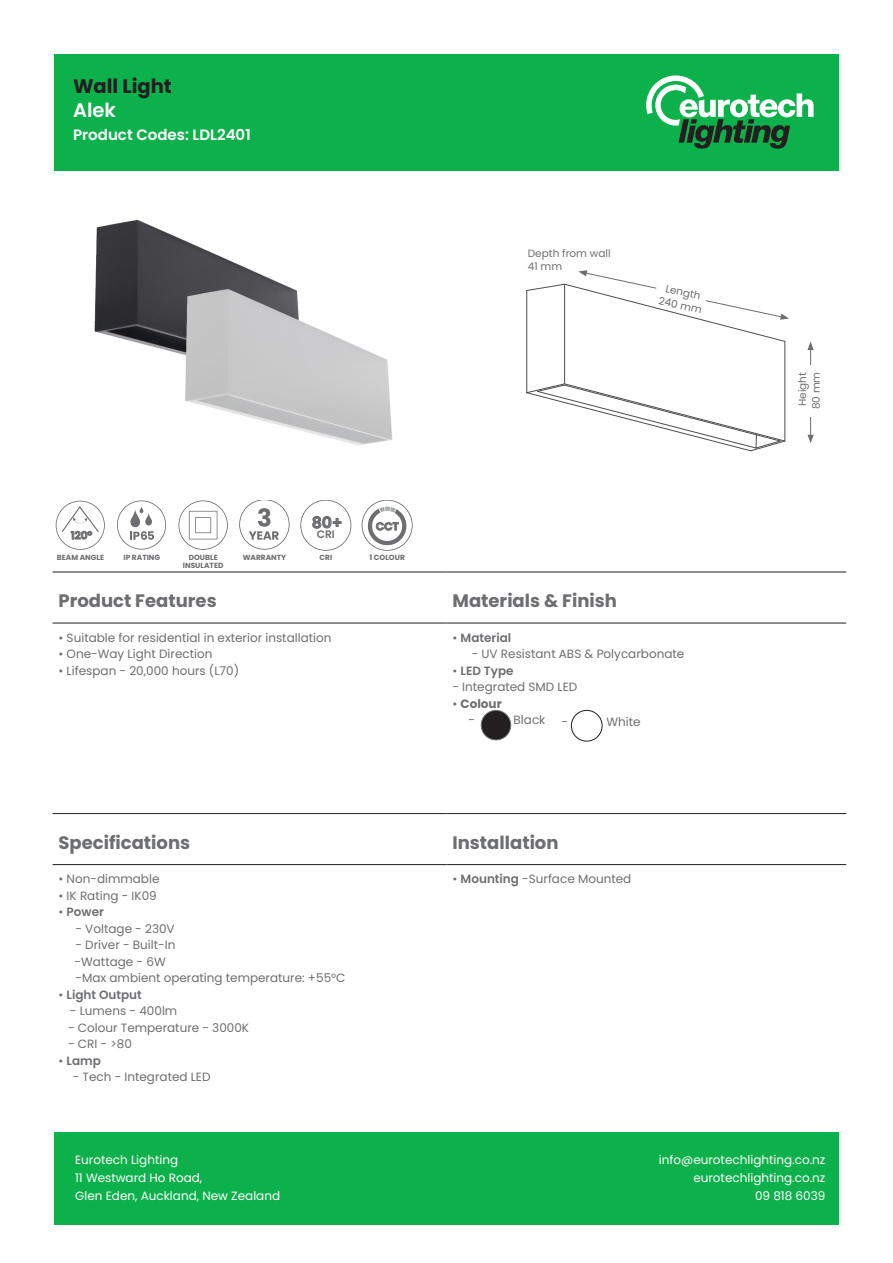
<style>
.page{position:relative;width:893px;height:1263px;background:#fff}
.page>*{position:absolute;margin:0;border:0;box-sizing:border-box;transform-origin:0 0}
.t1{font:700 19.5px "Poppins";color:#231f20}
.t2{font:600 19.5px "Poppins";color:#fff}
.t3{font:700 18px "Poppins";color:#6d6e71}
.t4{font:600 15.6px "Poppins";color:#6d6e71}
.t5{font:600 15px "Poppins";color:#fff}
.t6{font:12px/16.5px "Poppins";color:#6d6e71}
.t7{font:12px/18px "Poppins";color:#fff}
.t8{font:600 12px "Poppins";color:#6d6e71}
.t9{font:700 12px/16.5px "Poppins";color:#6d6e71}
.t10{font:600 10.8px "Poppins";color:#6d6e71}
.t11{font:10.5px/13.5px "Poppins";color:#6d6e71;text-align:center}
.t12{font:600 10.5px "Poppins";color:#6d6e71}
.t13{font:700 7.5px/8.1px "Poppins";color:#6d6e71;text-align:center}
.s1{font-weight:400}
.s2{font-weight:600}
</style>
<div class="page">
<div style="left:54px;top:54px;width:785px;height:116px;background:#0db14b"></div>
<div style="left:54px;top:1132px;width:785px;height:93px;background:#0db14b"></div>
<svg style="left:646px;top:75px;width:168px;height:74px"></svg>
<svg style="left:807px;top:341px;width:7px;height:24px"></svg>
<svg style="left:807px;top:417px;width:7px;height:26px"></svg>
<div style="left:481px;top:710px;width:30px;height:30px;background:#231f20;border-radius:50%"></div>
<div style="left:481px;top:710px;width:30px;height:30px;border:1px solid #6d6e71;border-radius:50%"></div>
<svg style="left:526px;top:270px;width:263px;height:181px"></svg>
<hr style="left:526px;top:290px;width:1px;height:103px;background:#4d4d4d">
<svg style="left:117px;top:500px;width:49px;height:50px"></svg>
<svg style="left:178px;top:500px;width:50px;height:50px"></svg>
<svg style="left:56px;top:501px;width:49px;height:49px"></svg>
<svg style="left:300px;top:500px;width:51px;height:50px"></svg>
<svg style="left:362px;top:500px;width:51px;height:50px"></svg>
<svg style="left:239px;top:500px;width:51px;height:50px"></svg>
<hr style="left:53px;top:572px;width:393px;height:1px;background:#231f20">
<hr style="left:446px;top:572px;width:400px;height:1px;background:#231f20">
<hr style="left:53px;top:623px;width:393px;height:1px;background:#231f20">
<hr style="left:446px;top:623px;width:400px;height:1px;background:#231f20">
<hr style="left:53px;top:813px;width:393px;height:1px;background:#231f20">
<hr style="left:446px;top:813px;width:400px;height:1px;background:#231f20">
<hr style="left:53px;top:864px;width:393px;height:1px;background:#231f20">
<hr style="left:446px;top:864px;width:400px;height:1px;background:#231f20">
<div style="left:571px;top:710px;width:31px;height:31px;border:1px solid #231f20;border-radius:50%"></div>
<img style="left:94px;top:220px;width:299px;height:225px">
<h1 class="t1" style="left:73px;top:74px;width:100px">Wall Light</h1>
<h1 class="t2" style="left:73px;top:99px;width:44px">Alek</h1>
<p class="t5" style="left:73px;top:126px;width:179px">Product Codes: LDL2401</p>
<p class="t12" style="left:71px;top:529px;width:18px">120</p>
<h3 class="t4" style="left:312px;top:513px;width:32px">80+</h3>
<p class="t10" style="left:317px;top:528px;width:20px">CRI</p>
<p class="t10" style="left:376px;top:520px;width:24px">CCT</p>
<p class="t11" style="left:528px;top:246px;width:84px;text-align:left">Depth from wall<br>41 mm</p>
<p class="t11" style="left:663px;top:281px;width:45px;rotate:12deg">Length<br>240 mm</p>
<p class="t13" style="left:57px;top:553px;width:49px">BEAM ANGLE</p>
<p class="t13" style="left:124px;top:553px;width:38px">IP RATING</p>
<p class="t13" style="left:183px;top:553px;width:42px">DOUBLE<br>INSULATED</p>
<p class="t13" style="left:243px;top:553px;width:45px">WARRANTY</p>
<p class="t13" style="left:319px;top:553px;width:14px">CRI</p>
<p class="t13" style="left:369px;top:553px;width:37px">1 COLOUR</p>
<h2 class="t3" style="left:59px;top:590px;width:160px">Product Features</h2>
<h2 class="t3" style="left:452px;top:590px;width:166px">Materials &amp; Finish</h2>
<p class="t6" style="left:59px;top:629px;width:274px">• Suitable for residential in exterior installation</p>
<p class="t6" style="left:59px;top:646px;width:155px">• One-Way Light Direction</p>
<p class="t6" style="left:59px;top:662px;width:182px">• Lifespan - 20,000 hours (L70)</p>
<p class="t8" style="left:452px;top:630px;width:60px"><span class="s1">•</span> Material</p>
<p class="t6" style="left:472px;top:646px;width:214px">- UV Resistant ABS &amp; Polycarbonate</p>
<p class="t8" style="left:452px;top:663px;width:63px"><span class="s1">•</span> LED Type</p>
<p class="t6" style="left:452px;top:679px;width:126px">- Integrated SMD LED</p>
<p class="t9" style="left:468px;top:695px;width:35px;text-indent:-16px"><span class="s1">•</span> Colour <span class="s1">-</span></p>
<p class="t6" style="left:514px;top:712px;width:33px">Black</p>
<p class="t6" style="left:561px;top:713px;width:8px">-</p>
<p class="t6" style="left:606px;top:713px;width:36px">White</p>
<h2 class="t3" style="left:59px;top:832px;width:133px">Specifications</h2>
<h2 class="t3" style="left:452px;top:832px;width:108px">Installation</h2>
<p class="t6" style="left:59px;top:871px;width:102px">• Non-dimmable</p>
<p class="t6" style="left:59px;top:887px;width:100px">• IK Rating - IK09</p>
<p class="t8" style="left:59px;top:905px;width:47px"><span class="s1">•</span> Power</p>
<p class="t6" style="left:76px;top:920px;width:101px">- Voltage - 230V</p>
<p class="t6" style="left:75px;top:937px;width:272px">- Driver - Built-In<br>-Wattage - 6W<br>-Max ambient operating temperature: +55°C</p>
<p class="t8" style="left:59px;top:987px;width:85px"><span class="s1">•</span> Light Output</p>
<p class="t6" style="left:70px;top:1003px;width:109px">- Lumens - 400lm</p>
<p class="t6" style="left:68px;top:1019px;width:183px">- Colour Temperature - 3000K</p>
<p class="t6" style="left:68px;top:1036px;width:65px">- CRI - &gt;80</p>
<p class="t8" style="left:59px;top:1053px;width:44px"><span class="s1">•</span> Lamp</p>
<p class="t6" style="left:73px;top:1069px;width:139px">- Tech - Integrated LED</p>
<p class="t6" style="left:452px;top:871px;width:180px">• <span class="s2">Mounting</span> -Surface Mounted</p>
<p class="t11" style="left:796px;top:409px;width:39px;rotate:-90deg">Height<br>80 mm</p>
<p class="t7" style="left:75px;top:1151px;width:207px">Eurotech Lighting<br>11 Westward Ho Road,<br>Glen Eden, Auckland, New Zealand</p>
<p class="t7" style="left:659px;top:1151px;width:168px;text-align:right">info@eurotechlighting.co.nz eurotechlighting.co.nz<br>09 818 6039</p>
</div>
